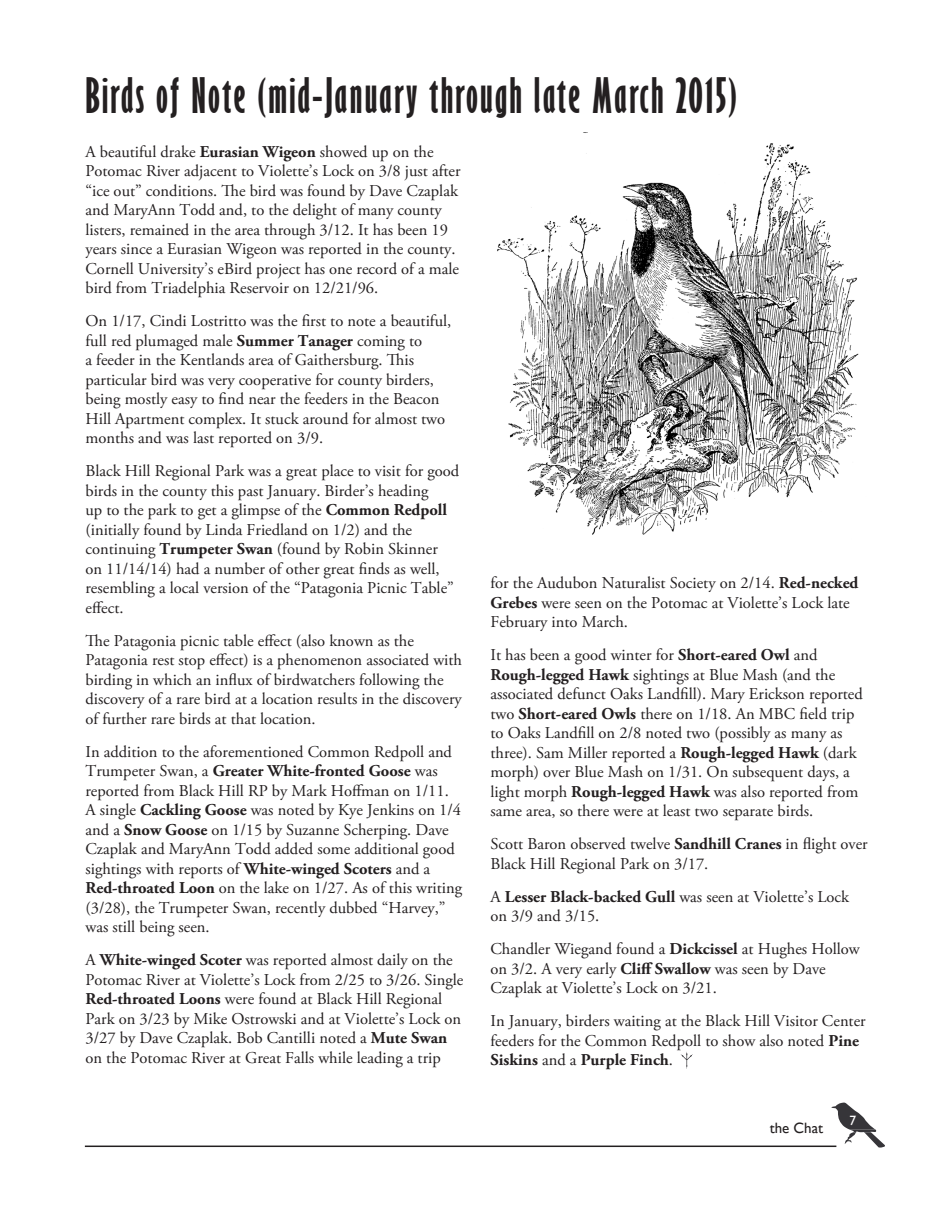
<style>
.page{position:relative;width:945px;height:1215px;background:#fff}
.page>*{position:absolute;margin:0;border:0;box-sizing:border-box;transform-origin:0 0}
._2-Headline_One{font:700 extra-condensed 45px "Gill Sans";letter-spacing:.05em;color:#231f20}
._1-Body_text{font:16.5px/19.5px "Adobe Garamond Pro";color:#231f20}
.t1{font:15px "Gill Sans";color:#231f20}
.t2{font:13.5px "Gill Sans";color:#fff}
.s1{font-weight:700}
</style>
<div class="page">
<hr style="left:85px;top:1146px;width:751px;height:1px;background:#231f20">
<svg style="left:831px;top:1103px;width:54px;height:45px"></svg>
<svg style="left:681px;top:1052px;width:12px;height:17px"></svg>
<img style="left:497px;top:132px;width:362px;height:403px">
<p class="_2-Headline_One" style="left:86px;top:68px;width:653px">Birds of Note (mid-January through late March 2015)</p>
<p class="_1-Body_text" style="left:86px;top:142px;width:377px">A beautiful drake <span class="s1">Eurasian Wigeon</span> showed up on the Potomac River adjacent to Violette’s Lock on 3/8 just after “ice out” conditions. The bird was found by Dave Czaplak and MaryAnn Todd and, to the delight of many county listers, remained in the area through 3/12. It has been 19 years since a Eurasian Wigeon was reported in the county.<br>Cornell University’s eBird project has one record of a male bird from Triadelphia Reservoir on 12/21/96.</p>
<p class="_1-Body_text" style="left:86px;top:312px;width:367px">On 1/17, Cindi Lostritto was the first to note a beautiful, full red plumaged male <span class="s1">Summer Tanager</span> coming to<br>a feeder in the Kentlands area of Gaithersburg. This particular bird was very cooperative for county birders, being mostly easy to find near the feeders in the Beacon Hill Apartment complex. It stuck around for almost two months and was last reported on 3/9.</p>
<p class="_1-Body_text" style="left:86px;top:462px;width:375px">Black Hill Regional Park was a great place to visit for good birds in the county this past January. Birder’s heading<br>up to the park to get a glimpse of the <span class="s1">Common Redpoll </span>(initially found by Linda Friedland on 1/2) and the continuing <span class="s1">Trumpeter Swan</span> (found by Robin Skinner<br>on 11/14/14) had a number of other great finds as well, resembling a local version of the “Patagonia Picnic Table” effect.</p>
<p class="_1-Body_text" style="left:86px;top:631px;width:378px">The Patagonia picnic table effect (also known as the Patagonia rest stop effect) is a phenomenon associated with birding in which an influx of birdwatchers following the discovery of a rare bird at a location results in the discovery of further rare birds at that location.</p>
<p class="_1-Body_text" style="left:86px;top:742px;width:378px">In addition to the aforementioned Common Redpoll and Trumpeter Swan, a <span class="s1">Greater White-fronted Goose</span> was reported from Black Hill RP by Mark Hoffman on 1/11.<br>A single <span class="s1">Cackling Goose</span> was noted by Kye Jenkins on 1/4 and a <span class="s1">Snow Goose</span> on 1/15 by Suzanne Scherping. Dave Czaplak and MaryAnn Todd added some additional good sightings with reports of <span class="s1">White-winged Scoters</span> and a <span class="s1">Red-throated Loon</span> on the lake on 1/27. As of this writing (3/28), the Trumpeter Swan, recently dubbed “Harvey,” was still being seen.</p>
<p class="_1-Body_text" style="left:86px;top:951px;width:379px">A <span class="s1">White-winged Scoter</span> was reported almost daily on the Potomac River at Violette’s Lock from 2/25 to 3/26. Single <span class="s1">Red-throated Loons</span> were found at Black Hill Regional Park on 3/23 by Mike Ostrowski and at Violette’s Lock on 3/27 by Dave Czaplak. Bob Cantilli noted a <span class="s1">Mute Swan </span>on the Potomac River at Great Falls while leading a trip</p>
<p class="_1-Body_text" style="left:490px;top:574px;width:370px">for the Audubon Naturalist Society on 2/14. <span class="s1">Red-necked<br>Grebes</span> were seen on the Potomac at Violette’s Lock late<br>February into March.</p>
<p class="_1-Body_text" style="left:490px;top:646px;width:374px">It has been a good winter for <span class="s1">Short-eared Owl</span> and <span class="s1">Rough-legged Hawk</span> sightings at Blue Mash (and the associated defunct Oaks Landfill). Mary Erickson reported two <span class="s1">Short-eared Owls</span> there on 1/18. An MBC field trip to Oaks Landfill on 2/8 noted two (possibly as many as three). Sam Miller reported a <span class="s1">Rough-legged Hawk</span> (dark morph) over Blue Mash on 1/31. On subsequent days, a light morph <span class="s1">Rough-legged Hawk</span> was also reported from same area, so there were at least two separate birds.</p>
<p class="_1-Body_text" style="left:490px;top:835px;width:379px">Scott Baron observed twelve <span class="s1">Sandhill Cranes</span> in flight over<br>Black Hill Regional Park on 3/17.</p>
<p class="_1-Body_text" style="left:490px;top:887px;width:360px">A <span class="s1">Lesser Black-backed Gull</span> was seen at Violette’s Lock on 3/9 and 3/15.</p>
<p class="_1-Body_text" style="left:490px;top:940px;width:371px">Chandler Wiegand found a <span class="s1">Dickcissel</span> at Hughes Hollow on 3/2. A very early <span class="s1">Cliff Swallow</span> was seen by Dave<br>Czaplak at Violette’s Lock on 3/21.</p>
<p class="_1-Body_text" style="left:490px;top:1012px;width:377px">In January, birders waiting at the Black Hill Visitor Center feeders for the Common Redpoll to show also noted <span class="s1">Pine<br>Siskins</span> and a <span class="s1">Purple Finch</span>.</p>
<p class="t1" style="left:770px;top:1119px;width:55px">the Chat</p>
<p class="t2" style="left:850px;top:1113px;width:8px">7</p>
</div>
